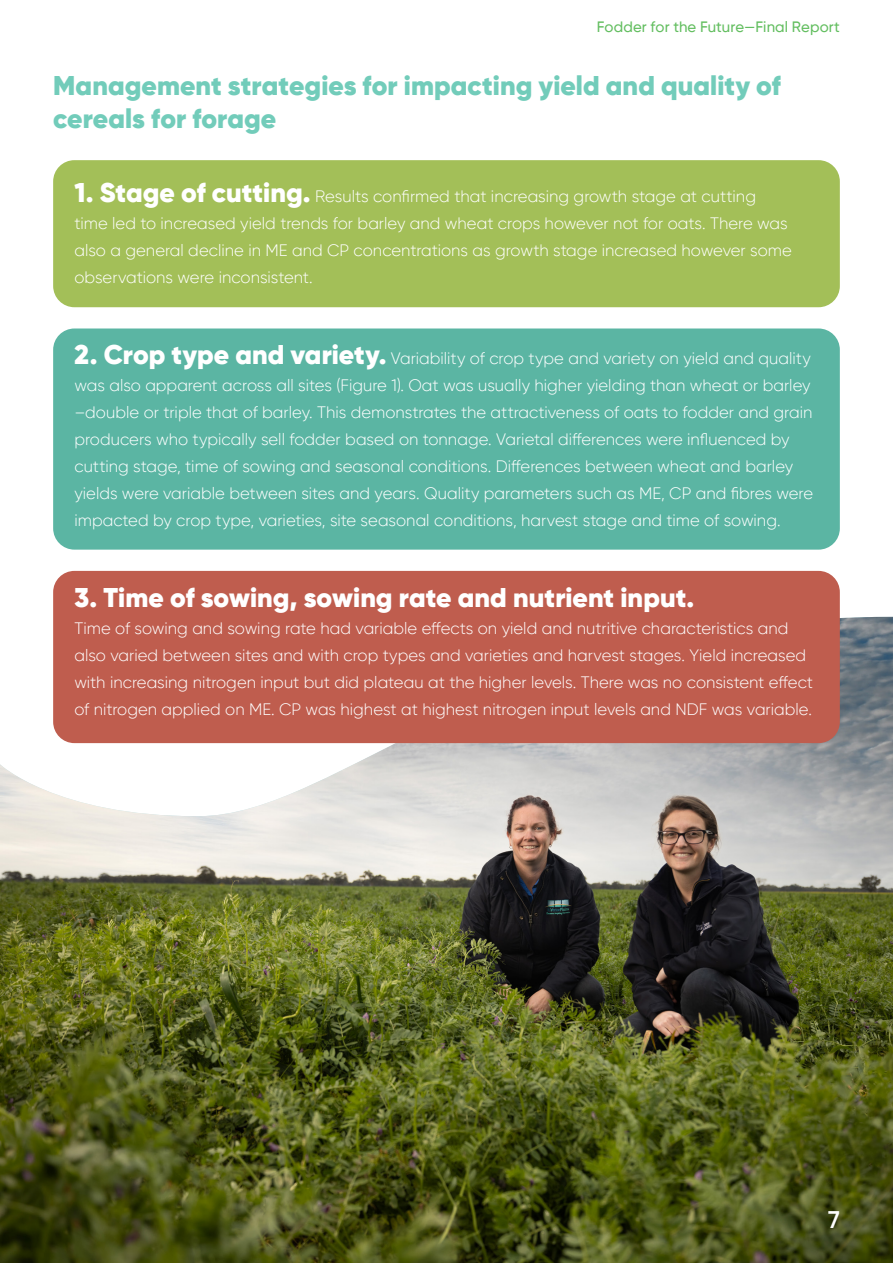
<style>
.page{position:relative;width:893px;height:1263px;background:#fff}
.page>*{position:absolute;margin:0;border:0;box-sizing:border-box;transform-origin:0 0}
.t1{font:900 27px/33px "Gilroy";letter-spacing:.005em;color:#72ccba}
.BUBBLES{font:900 27px "Gilroy";color:#fff}
.t2{font:600 24px "Gilroy";color:#fff}
.BUBBLES-2{font:300 16.5px/27px "Gilroy";color:#fff}
.t3{font:500 15px "Gilroy";letter-spacing:.01em;color:#63be60}
.s1{font-weight:900;font-size:27px}
</style>
<div class="page">
<img style="left:0;top:617px;width:893px;height:646px">
<div style="left:53px;top:160px;width:787px;height:147px;background:#a3bf58;border-radius:21px"></div>
<div style="left:53px;top:571px;width:787px;height:172px;background:#bf5d4e;border-radius:21px"></div>
<div style="left:53px;top:328px;width:787px;height:222px;background:#5bb5a3;border-radius:21px"></div>
<p class="t3" style="left:597px;top:18px;width:244px">Fodder for the Future—Final Report</p>
<p class="t1" style="left:53px;top:69px;width:729px">Management strategies for impacting yield and quality of cereals for forage</p>
<p class="BUBBLES-2" style="left:74px;top:182px;width:719px"><span class="s1">1. Stage of cutting.</span> Results confirmed that increasing growth stage at cutting time led to increased yield trends for barley and wheat crops however not for oats. There was also a general decline in ME and CP concentrations as growth stage increased however some observations were inconsistent.</p>
<p class="BUBBLES-2" style="left:74px;top:344px;width:740px"><span class="s1">2. Crop type and variety.</span> Variability of crop type and variety on yield and quality was also apparent across all sites (Figure 1). Oat was usually higher yielding than wheat or barley –double or triple that of barley. This demonstrates the attractiveness of oats to fodder and grain producers who typically sell fodder based on tonnage. Varietal differences were influenced by cutting stage, time of sowing and seasonal conditions. Differences between wheat and barley yields were variable between sites and years. Quality parameters such as ME, CP and fibres were impacted by crop type, varieties, site seasonal conditions, harvest stage and time of sowing.</p>
<p class="BUBBLES" style="left:74px;top:580px;width:621px">3. Time of sowing, sowing rate and nutrient input.</p>
<p class="BUBBLES-2" style="left:74px;top:614px;width:740px">Time of sowing and sowing rate had variable effects on yield and nutritive characteristics and also varied between sites and with crop types and varieties and harvest stages. Yield increased with increasing nitrogen input but did plateau at the higher levels. There was no consistent effect of nitrogen applied on ME. CP was highest at highest nitrogen input levels and NDF was variable.</p>
<p class="t2" style="left:828px;top:1205px;width:13px">7</p>
</div>
